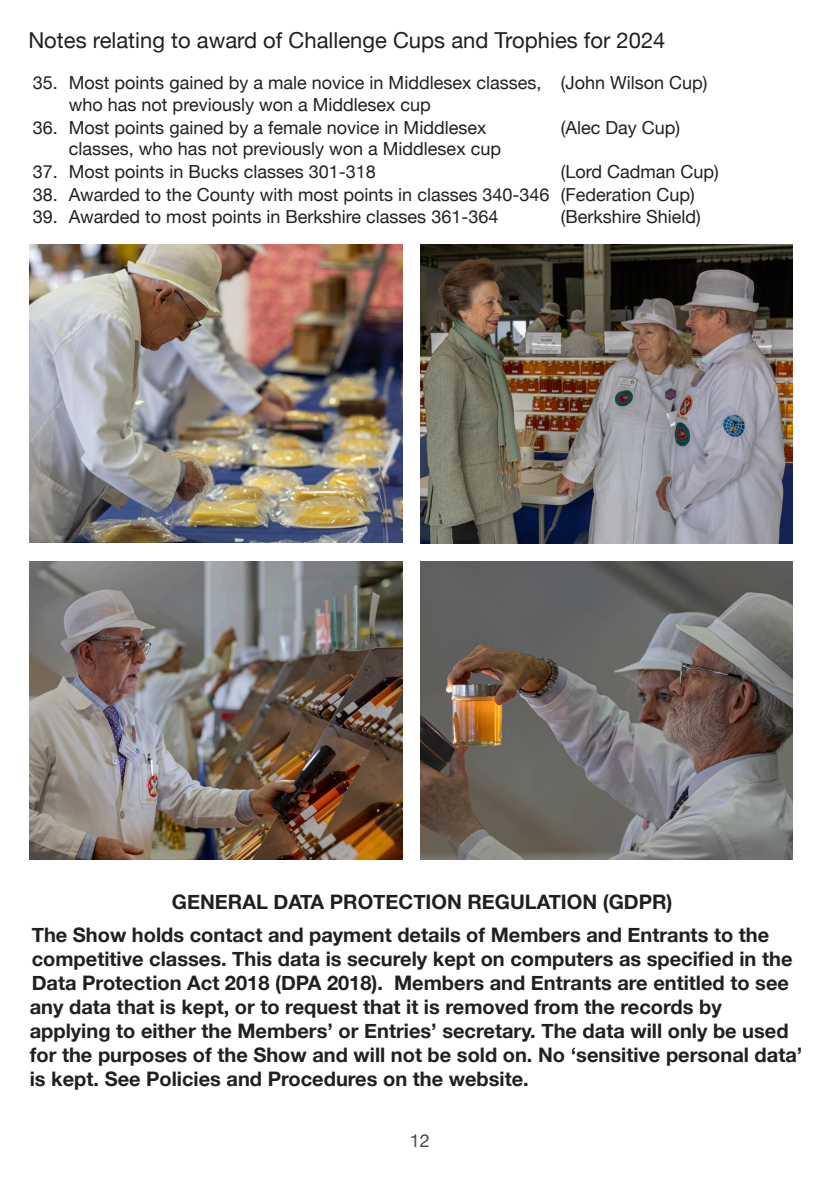
<style>
.page{position:relative;width:840px;height:1191px;background:#fff}
.page>*{position:absolute;margin:0;border:0;box-sizing:border-box;transform-origin:0 0}
.t1{font:22px "Helvetica Neue";color:#231f20}
.t2{font:700 20px/24px "Helvetica Neue";color:#231f20}
.t3{font:18px/21.6px "Helvetica Neue";color:#231f20}
.t4{font:18px "Helvetica Neue";color:#464748}
</style>
<div class="page">
<img style="left:420px;top:245px;width:372px;height:298px">
<img style="left:420px;top:561px;width:372px;height:299px">
<img style="left:30px;top:245px;width:372px;height:297px">
<img style="left:30px;top:561px;width:372px;height:299px">
<p class="t1" style="left:28px;top:24px;width:638px">Notes relating to award of Challenge Cups and Trophies for 2024</p>
<p class="t3" style="left:33px;top:73px;width:27px">35.</p>
<p class="t3" style="left:69px;top:73px;width:474px">Most points gained by a male novice in Middlesex classes, who has not previously won a Middlesex cup</p>
<p class="t3" style="left:560px;top:73px;width:148px">(John Wilson Cup)</p>
<p class="t3" style="left:33px;top:118px;width:27px">36.</p>
<p class="t3" style="left:69px;top:118px;width:419px">Most points gained by a female novice in Middlesex</p>
<p class="t3" style="left:69px;top:139px;width:433px">classes, who has not previously won a Middlesex cup</p>
<p class="t3" style="left:560px;top:118px;width:121px">(Alec Day Cup)</p>
<p class="t3" style="left:33px;top:162px;width:27px">37.</p>
<p class="t3" style="left:69px;top:162px;width:308px">Most points in Bucks classes 301-318</p>
<p class="t3" style="left:560px;top:162px;width:160px">(Lord Cadman Cup)</p>
<p class="t3" style="left:33px;top:185px;width:27px">38.</p>
<p class="t3" style="left:33px;top:206px;width:27px">39.</p>
<p class="t3" style="left:560px;top:185px;width:136px">(Federation Cup)</p>
<p class="t3" style="left:560px;top:206px;width:142px">(Berkshire Shield)</p>
<p class="t3" style="left:69px;top:185px;width:482px">Awarded to the County with most points in classes 340-346</p>
<p class="t3" style="left:69px;top:206px;width:431px">Awarded to most points in Berkshire classes 361-364</p>
<p class="t2" style="left:172px;top:890px;width:501px">GENERAL DATA PROTECTION REGULATION (GDPR)</p>
<p class="t2" style="left:30px;top:923px;width:763px">The Show holds contact and payment details of Members and Entrants to the competitive classes. This data is securely kept on computers as specified in the Data Protection Act 2018 (DPA 2018). Members and Entrants are entitled to see any data that is kept, or to request that it is removed from the records by</p>
<p class="t2" style="left:30px;top:1019px;width:773px">applying to either the Members’ or Entries’ secretary. The data will only be used for the purposes of the Show and will not be sold on. No ‘sensitive personal data’ is kept. See Policies and Procedures on the website.</p>
<p class="t4" style="left:410px;top:1127px;width:22px">12</p>
</div>
